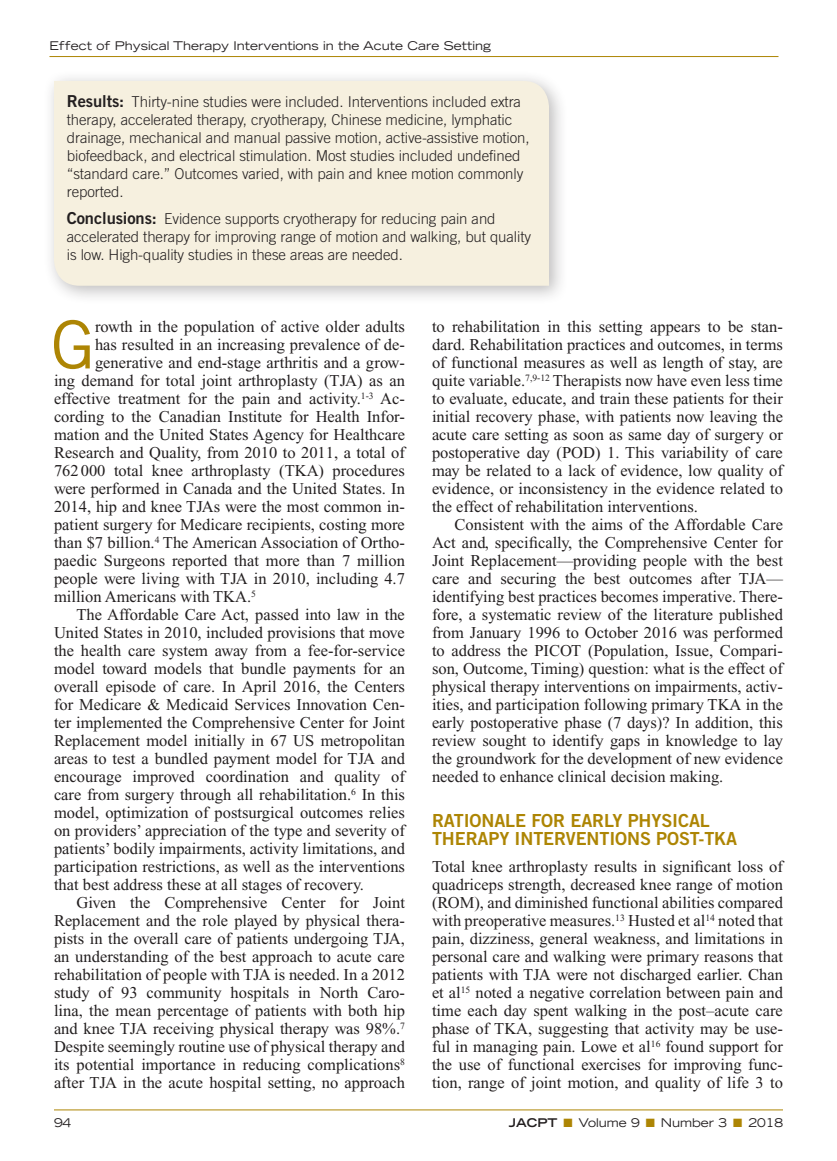
<style>
.page{position:relative;width:837px;height:1161px;background:#fff}
.page>*{position:absolute;margin:0;border:0;box-sizing:border-box;transform-origin:0 0}
.AOPara{font:66.3px "Trade Gothic";color:#ad8504}
.t1{font:18px/18px "Trade Gothic Bold Two";letter-spacing:-.005em;color:#ad8504}
.Para{font:16.5px/18px "Times New Roman";color:#231f20;text-align:justify}
.AOPara-2{font:16.5px "Times New Roman";color:#231f20}
.ParaFL{font:16.5px/18px "Times New Roman";color:#231f20;text-align:justify}
.AbstractParaFL{font:300 15px/18px "Trade Gothic";letter-spacing:-.005em;color:#231f20}
.ARTICLE_LH_FOOT{font:expanded 12px "Trade Gothic LH";color:#231f20}
.s1{font-family:"Trade Gothic Bold Two";font-weight:400;font-size:16.5px}
.s2{font-weight:700}
.s3{color:#ad8504}
</style>
<div class="page">
<hr style="left:50px;top:56px;width:728px;height:1px;background:#ad8504">
<hr style="left:54px;top:1110px;width:729px;height:1px;background:#ad8504">
<div style="left:43px;top:70px;width:525px;height:235px;background:#231f20;opacity:.3"></div>
<div style="left:54px;top:81px;width:495px;height:205px;background:#f6f0df"></div>
<p class="ARTICLE_LH_FOOT" style="left:50px;top:38px;width:443px">Effect of Physical Therapy Interventions in the Acute Care Setting</p>
<p class="AbstractParaFL" style="left:67px;top:93px;width:464px"><span class="s1">Results:</span> Thirty-nine studies were included. Interventions included extra therapy, accelerated therapy, cryotherapy, Chinese medicine, lymphatic drainage, mechanical and manual passive motion, active-assistive motion, biofeedback, and electrical stimulation. Most studies included undefined “standard care.” Outcomes varied, with pain and knee motion commonly reported.</p>
<p class="AbstractParaFL" style="left:67px;top:210px;width:466px"><span class="s1">Conclusions:</span> Evidence supports cryotherapy for reducing pain and accelerated therapy for improving range of motion and walking, but quality is low. High-quality studies in these areas are needed.</p>
<p class="AOPara" style="left:51px;top:305px;width:46px">G</p>
<p class="AOPara-2" style="left:95px;top:318px;width:311px">rowth in the population of active older adults</p>
<p class="AOPara-2" style="left:95px;top:336px;width:311px">has resulted in an increasing prevalence of de-</p>
<p class="AOPara-2" style="left:95px;top:354px;width:311px">generative and end-stage arthritis and a grow-</p>
<p class="AOPara-2" style="left:54px;top:372px;width:352px">ing demand for total joint arthroplasty (TJA) as an</p>
<p class="AOPara-2" style="left:54px;top:390px;width:353px">effective treatment for the pain and activity.<sup>1-3</sup> Ac-</p>
<p class="AOPara-2" style="left:54px;top:408px;width:353px">cording to the Canadian Institute for Health Infor-</p>
<p class="AOPara-2" style="left:54px;top:426px;width:353px">mation and the United States Agency for Healthcare</p>
<p class="AOPara-2" style="left:54px;top:444px;width:352px">Research and Quality, from 2010 to 2011, a total of</p>
<p class="AOPara-2" style="left:54px;top:462px;width:352px">762 000 total knee arthroplasty (TKA) procedures</p>
<p class="AOPara-2" style="left:54px;top:480px;width:353px">were performed in Canada and the United States. In</p>
<p class="AOPara-2" style="left:54px;top:498px;width:353px">2014, hip and knee TJAs were the most common in-</p>
<p class="AOPara-2" style="left:54px;top:516px;width:352px">patient surgery for Medicare recipients, costing more</p>
<p class="AOPara-2" style="left:54px;top:534px;width:353px">than $7 billion.<sup>4</sup> The American Association of Ortho-</p>
<p class="AOPara-2" style="left:54px;top:552px;width:353px">paedic Surgeons reported that more than 7 million</p>
<p class="AOPara-2" style="left:54px;top:570px;width:353px">people were living with TJA in 2010, including 4.7</p>
<p class="AOPara-2" style="left:54px;top:588px;width:203px">million Americans with TKA.<sup>5</sup></p>
<p class="Para" style="left:54px;top:606px;width:353px;text-indent:22px">The Affordable Care Act, passed into law in the United States in 2010, included provisions that move the health care system away from a fee-for-service model toward models that bundle payments for an overall episode of care. In April 2016, the Centers for Medicare &amp; Medicaid Services Innovation Cen&shy;ter implemented the Comprehensive Center for Joint Replacement model initially in 67 US metropolitan areas to test a bundled payment model for TJA and encourage improved coordination and quality of care from surgery through all rehabilitation.<sup>6</sup> In this model, optimization of postsurgical outcomes relies on providers’ appreciation of the type and severity of patients’ bodily impairments, activity limitations, and participation restrictions, as well as the interventions that best address these at all stages of recovery.</p>
<p class="Para" style="left:54px;top:894px;width:353px;text-indent:22px">Given the Comprehensive Center for Joint Replacement and the role played by physical thera&shy;pists in the overall care of patients undergoing TJA, an understanding of the best approach to acute care rehabilitation of people with TJA is needed. In a 2012 study of 93 community hospitals in North Caro&shy;lina, the mean percentage of patients with both hip and knee TJA receiving physical therapy was 98%.<sup>7<br></sup>Despite seemingly routine use of physical therapy and its potential importance in reducing complications<sup>8 </sup>after TJA in the acute hospital setting, no approach</p>
<p class="Para" style="left:432px;top:318px;width:353px">to rehabilitation in this setting appears to be stan&shy;dard. Rehabilitation practices and outcomes, in terms of functional measures as well as length of stay, are quite variable.<sup>7,9-12</sup> Therapists now have even less time to evaluate, educate, and train these patients for their initial recovery phase, with patients now leaving the acute care setting as soon as same day of surgery or postoperative day (POD) 1. This variability of care may be related to a lack of evidence, low quality of evidence, or inconsistency in the evidence related to the effect of rehabilitation interventions.</p>
<p class="Para" style="left:432px;top:516px;width:353px;text-indent:22px">Consistent with the aims of the Affordable Care Act and, specifically, the Comprehensive Center for Joint Replacement—providing people with the best care and securing the best outcomes after TJA— identifying best practices becomes imperative. There&shy;fore, a systematic review of the literature published from January 1996 to October 2016 was performed to address the PICOT (Population, Issue, Compari&shy;son, Outcome, Timing) question: what is the effect of physical therapy interventions on impairments, activ&shy;ities, and participation following primary TKA in the early postoperative phase (7 days)? In addition, this review sought to identify gaps in knowledge to lay the groundwork for the development of new evidence needed to enhance clinical decision making.</p>
<h1 class="t1" style="left:432px;top:812px;width:307px">RATIONALE FOR EARLY PHYSICAL<br>THERAPY INTERVENTIONS POST-TKA</h1>
<p class="ParaFL" style="left:432px;top:858px;width:353px">Total knee arthroplasty results in significant loss of quadriceps strength, decreased knee range of motion (ROM), and diminished functional abilities compared with preoperative measures.<sup>13</sup> Husted et al<sup>14</sup> noted that pain, dizziness, general weakness, and limitations in personal care and walking were primary reasons that patients with TJA were not discharged earlier. Chan et al<sup>15</sup> noted a negative correlation between pain and time each day spent walking in the post–acute care phase of TKA, suggesting that activity may be use&shy;ful in managing pain. Lowe et al<sup>16</sup> found support for the use of functional exercises for improving func&shy;tion, range of joint motion, and quality of life 3 to</p>
<p class="ARTICLE_LH_FOOT" style="left:54px;top:1115px;width:19px">94</p>
<p class="ARTICLE_LH_FOOT" style="left:509px;top:1115px;width:276px"><span class="s2">JACPT</span> <span class="s3">■</span> Volume 9 <span class="s3">■</span> Number 3 <span class="s3">■</span> 2018</p>
</div>
